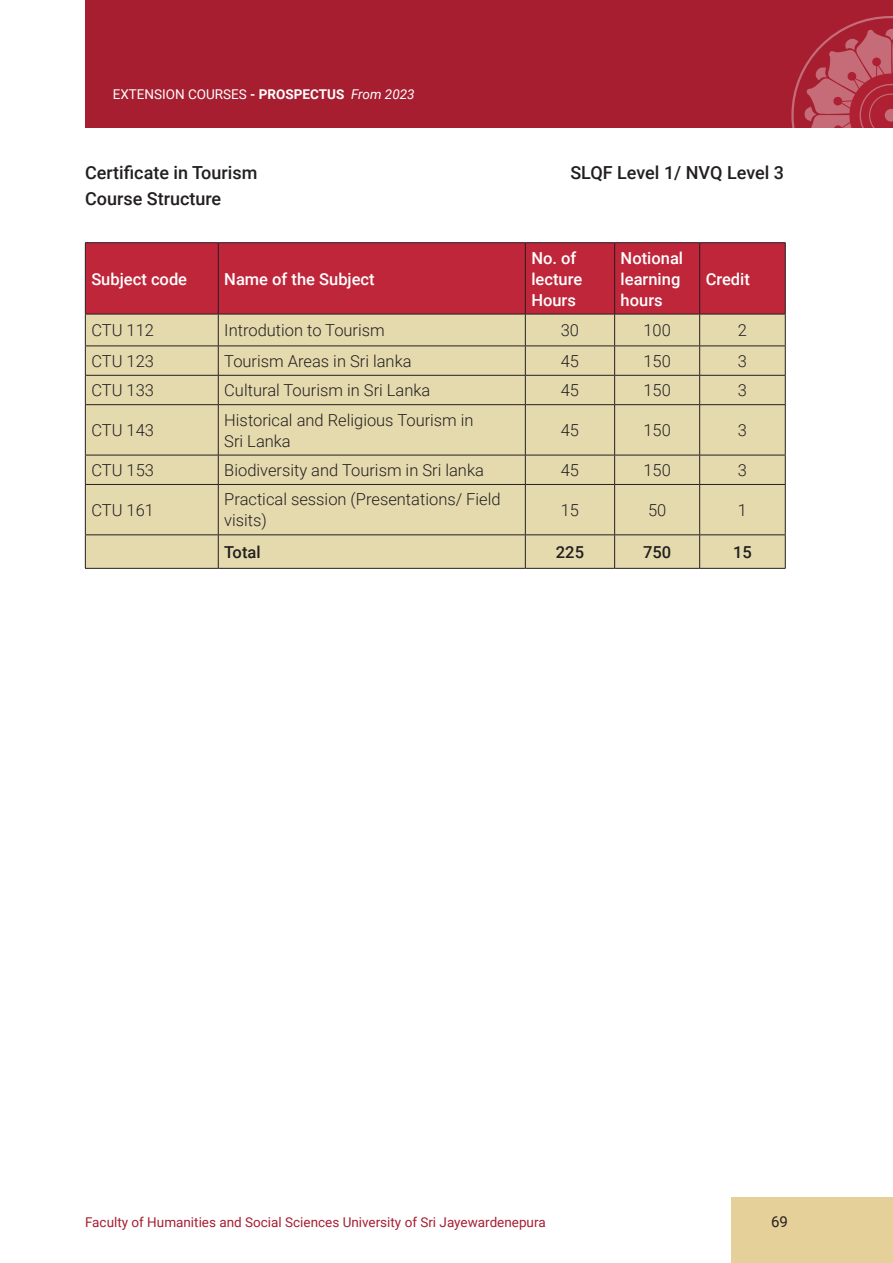
<style>
.page{position:relative;width:893px;height:1263px;background:#fff}
.page>*{position:absolute;margin:0;border:0;box-sizing:border-box;transform-origin:0 0}
.t1{font:500 18px "Roboto";color:#231f20}
.t2{font:300 16.5px/21px "Roboto";color:#231f20}
.t3{font:500 16.5px/21px "Roboto";color:#fff}
.t4{font:500 16.5px "Roboto";color:#231f20}
.t5{font:15px "Roboto";color:#231f20}
.t6{font:13.5px "Roboto";color:#a71e30}
.t7{font:13.5px "Roboto";color:#fff}
.s1{font-weight:700}
.s2{font-style:italic}
</style>
<div class="page">
<div style="left:731px;top:1197px;width:162px;height:66px;background:#e5d099"></div>
<div style="left:85px;top:0;width:808px;height:128px;background:#a71e30"></div>
<svg style="left:791px;top:16px;width:102px;height:112px"></svg>
<div style="left:86px;top:243px;width:699px;height:71px;background:#bf263a"></div>
<div style="left:86px;top:315px;width:699px;height:253px;background:#e5daae"></div>
<hr style="left:85px;top:242px;width:133px;height:1px;background:#231f20">
<hr style="left:85px;top:243px;width:1px;height:71px;background:#231f20">
<hr style="left:218px;top:242px;width:307px;height:1px;background:#231f20">
<hr style="left:218px;top:243px;width:1px;height:71px;background:#231f20">
<hr style="left:525px;top:242px;width:90px;height:1px;background:#231f20">
<hr style="left:525px;top:243px;width:1px;height:71px;background:#231f20">
<hr style="left:615px;top:242px;width:85px;height:1px;background:#231f20">
<hr style="left:614px;top:243px;width:1px;height:71px;background:#231f20">
<hr style="left:700px;top:242px;width:86px;height:1px;background:#231f20">
<hr style="left:699px;top:243px;width:1px;height:71px;background:#231f20">
<hr style="left:785px;top:243px;width:1px;height:71px;background:#231f20">
<hr style="left:85px;top:314px;width:133px;height:1px;background:#231f20">
<hr style="left:85px;top:314px;width:1px;height:32px;background:#231f20">
<hr style="left:218px;top:314px;width:307px;height:1px;background:#231f20">
<hr style="left:218px;top:314px;width:1px;height:32px;background:#231f20">
<hr style="left:525px;top:314px;width:90px;height:1px;background:#231f20">
<hr style="left:525px;top:314px;width:1px;height:32px;background:#231f20">
<hr style="left:615px;top:314px;width:85px;height:1px;background:#231f20">
<hr style="left:614px;top:314px;width:1px;height:32px;background:#231f20">
<hr style="left:700px;top:314px;width:86px;height:1px;background:#231f20">
<hr style="left:699px;top:314px;width:1px;height:32px;background:#231f20">
<hr style="left:785px;top:314px;width:1px;height:32px;background:#231f20">
<hr style="left:85px;top:346px;width:133px;height:1px;background:#231f20">
<hr style="left:218px;top:346px;width:307px;height:1px;background:#231f20">
<hr style="left:525px;top:346px;width:90px;height:1px;background:#231f20">
<hr style="left:615px;top:346px;width:85px;height:1px;background:#231f20">
<hr style="left:700px;top:346px;width:86px;height:1px;background:#231f20">
<hr style="left:85px;top:375px;width:133px;height:1px;background:#231f20">
<svg style="left:85px;top:346px;width:1px;height:58px"></svg>
<hr style="left:218px;top:375px;width:307px;height:1px;background:#231f20">
<svg style="left:218px;top:346px;width:1px;height:58px"></svg>
<hr style="left:525px;top:375px;width:90px;height:1px;background:#231f20">
<svg style="left:525px;top:346px;width:1px;height:58px"></svg>
<hr style="left:615px;top:375px;width:85px;height:1px;background:#231f20">
<svg style="left:614px;top:346px;width:1px;height:58px"></svg>
<hr style="left:700px;top:375px;width:86px;height:1px;background:#231f20">
<svg style="left:699px;top:346px;width:1px;height:58px"></svg>
<svg style="left:785px;top:346px;width:1px;height:58px"></svg>
<hr style="left:85px;top:404px;width:133px;height:1px;background:#231f20">
<hr style="left:85px;top:405px;width:1px;height:50px;background:#231f20">
<hr style="left:218px;top:404px;width:307px;height:1px;background:#231f20">
<hr style="left:218px;top:405px;width:1px;height:50px;background:#231f20">
<hr style="left:525px;top:404px;width:90px;height:1px;background:#231f20">
<hr style="left:525px;top:405px;width:1px;height:50px;background:#231f20">
<hr style="left:615px;top:404px;width:85px;height:1px;background:#231f20">
<hr style="left:614px;top:405px;width:1px;height:50px;background:#231f20">
<hr style="left:700px;top:404px;width:86px;height:1px;background:#231f20">
<hr style="left:699px;top:405px;width:1px;height:50px;background:#231f20">
<hr style="left:785px;top:405px;width:1px;height:50px;background:#231f20">
<svg style="left:85px;top:456px;width:1px;height:28px"></svg>
<svg style="left:218px;top:456px;width:1px;height:28px"></svg>
<svg style="left:525px;top:456px;width:1px;height:28px"></svg>
<svg style="left:614px;top:456px;width:1px;height:28px"></svg>
<svg style="left:699px;top:456px;width:1px;height:28px"></svg>
<svg style="left:785px;top:456px;width:1px;height:28px"></svg>
<hr style="left:85px;top:485px;width:1px;height:49px;background:#231f20">
<hr style="left:218px;top:485px;width:1px;height:49px;background:#231f20">
<hr style="left:525px;top:485px;width:1px;height:49px;background:#231f20">
<hr style="left:614px;top:485px;width:1px;height:49px;background:#231f20">
<hr style="left:699px;top:485px;width:1px;height:49px;background:#231f20">
<hr style="left:785px;top:485px;width:1px;height:49px;background:#231f20">
<hr style="left:85px;top:455px;width:133px;height:1px;background:#231f20">
<hr style="left:218px;top:455px;width:307px;height:1px;background:#231f20">
<hr style="left:525px;top:455px;width:90px;height:1px;background:#231f20">
<hr style="left:615px;top:455px;width:85px;height:1px;background:#231f20">
<hr style="left:700px;top:455px;width:86px;height:1px;background:#231f20">
<hr style="left:85px;top:484px;width:133px;height:1px;background:#231f20">
<hr style="left:218px;top:484px;width:307px;height:1px;background:#231f20">
<hr style="left:525px;top:484px;width:90px;height:1px;background:#231f20">
<hr style="left:615px;top:484px;width:85px;height:1px;background:#231f20">
<hr style="left:700px;top:484px;width:86px;height:1px;background:#231f20">
<hr style="left:85px;top:534px;width:133px;height:1px;background:#231f20">
<hr style="left:85px;top:535px;width:1px;height:33px;background:#231f20">
<hr style="left:218px;top:534px;width:307px;height:1px;background:#231f20">
<hr style="left:218px;top:535px;width:1px;height:33px;background:#231f20">
<hr style="left:525px;top:534px;width:90px;height:1px;background:#231f20">
<hr style="left:525px;top:535px;width:1px;height:33px;background:#231f20">
<hr style="left:615px;top:534px;width:85px;height:1px;background:#231f20">
<hr style="left:614px;top:535px;width:1px;height:33px;background:#231f20">
<hr style="left:700px;top:534px;width:86px;height:1px;background:#231f20">
<hr style="left:699px;top:535px;width:1px;height:33px;background:#231f20">
<hr style="left:785px;top:535px;width:1px;height:33px;background:#231f20">
<hr style="left:85px;top:568px;width:133px;height:1px;background:#231f20">
<hr style="left:218px;top:568px;width:307px;height:1px;background:#231f20">
<hr style="left:525px;top:568px;width:90px;height:1px;background:#231f20">
<hr style="left:615px;top:568px;width:85px;height:1px;background:#231f20">
<hr style="left:700px;top:568px;width:86px;height:1px;background:#231f20">
<p class="t7" style="left:113px;top:85px;width:303px">EXTENSION COURSES <span class="s1">- PROSPECTUS</span> <span class="s2">From 2023</span></p>
<p class="t1" style="left:85px;top:160px;width:174px">Certificate in Tourism</p>
<p class="t1" style="left:570px;top:160px;width:215px">SLQF Level 1/ NVQ Level 3</p>
<p class="t1" style="left:85px;top:186px;width:138px">Course Structure</p>
<p class="t3" style="left:91px;top:268px;width:97px">Subject code</p>
<p class="t3" style="left:224px;top:268px;width:152px">Name of the Subject</p>
<p class="t3" style="left:531px;top:247px;width:52px">No. of lecture<br>Hours</p>
<p class="t3" style="left:621px;top:247px;width:64px">Notional learning hours</p>
<p class="t3" style="left:706px;top:268px;width:46px">Credit</p>
<p class="t2" style="left:91px;top:319px;width:64px">CTU 112</p>
<p class="t2" style="left:224px;top:319px;width:162px">Introdution to Tourism</p>
<p class="t2" style="left:561px;top:319px;width:20px">30</p>
<p class="t2" style="left:643px;top:319px;width:29px">100</p>
<p class="t2" style="left:738px;top:319px;width:11px">2</p>
<p class="t2" style="left:91px;top:350px;width:64px">CTU 123</p>
<p class="t2" style="left:224px;top:350px;width:189px">Tourism Areas in Sri lanka</p>
<p class="t2" style="left:561px;top:350px;width:20px">45</p>
<p class="t2" style="left:643px;top:350px;width:29px">150</p>
<p class="t2" style="left:738px;top:350px;width:11px">3</p>
<p class="t2" style="left:91px;top:379px;width:64px">CTU 133</p>
<p class="t2" style="left:224px;top:379px;width:208px">Cultural Tourism in Sri Lanka</p>
<p class="t2" style="left:561px;top:379px;width:20px">45</p>
<p class="t2" style="left:643px;top:379px;width:29px">150</p>
<p class="t2" style="left:738px;top:379px;width:11px">3</p>
<p class="t2" style="left:91px;top:419px;width:64px">CTU 143</p>
<p class="t2" style="left:224px;top:409px;width:251px">Historical and Religious Tourism in<br>Sri Lanka</p>
<p class="t2" style="left:561px;top:419px;width:20px">45</p>
<p class="t2" style="left:643px;top:419px;width:29px">150</p>
<p class="t2" style="left:738px;top:419px;width:11px">3</p>
<p class="t2" style="left:91px;top:459px;width:64px">CTU 153</p>
<p class="t2" style="left:224px;top:459px;width:261px">Biodiversity and Tourism in Sri lanka</p>
<p class="t2" style="left:561px;top:459px;width:20px">45</p>
<p class="t2" style="left:643px;top:459px;width:29px">150</p>
<p class="t2" style="left:738px;top:459px;width:11px">3</p>
<p class="t2" style="left:91px;top:499px;width:64px">CTU 161</p>
<p class="t2" style="left:224px;top:488px;width:278px">Practical session (Presentations/ Field visits)</p>
<p class="t2" style="left:561px;top:499px;width:20px">15</p>
<p class="t2" style="left:648px;top:499px;width:20px">50</p>
<p class="t2" style="left:738px;top:499px;width:11px">1</p>
<p class="t4" style="left:224px;top:540px;width:38px">Total</p>
<p class="t4" style="left:556px;top:540px;width:30px">225</p>
<p class="t4" style="left:643px;top:540px;width:30px">750</p>
<p class="t4" style="left:733px;top:540px;width:20px">15</p>
<p class="t6" style="left:85px;top:1212px;width:462px">Faculty of Humanities and Social Sciences University of Sri Jayewardenepura</p>
<p class="t5" style="left:771px;top:1211px;width:18px">69</p>
</div>
